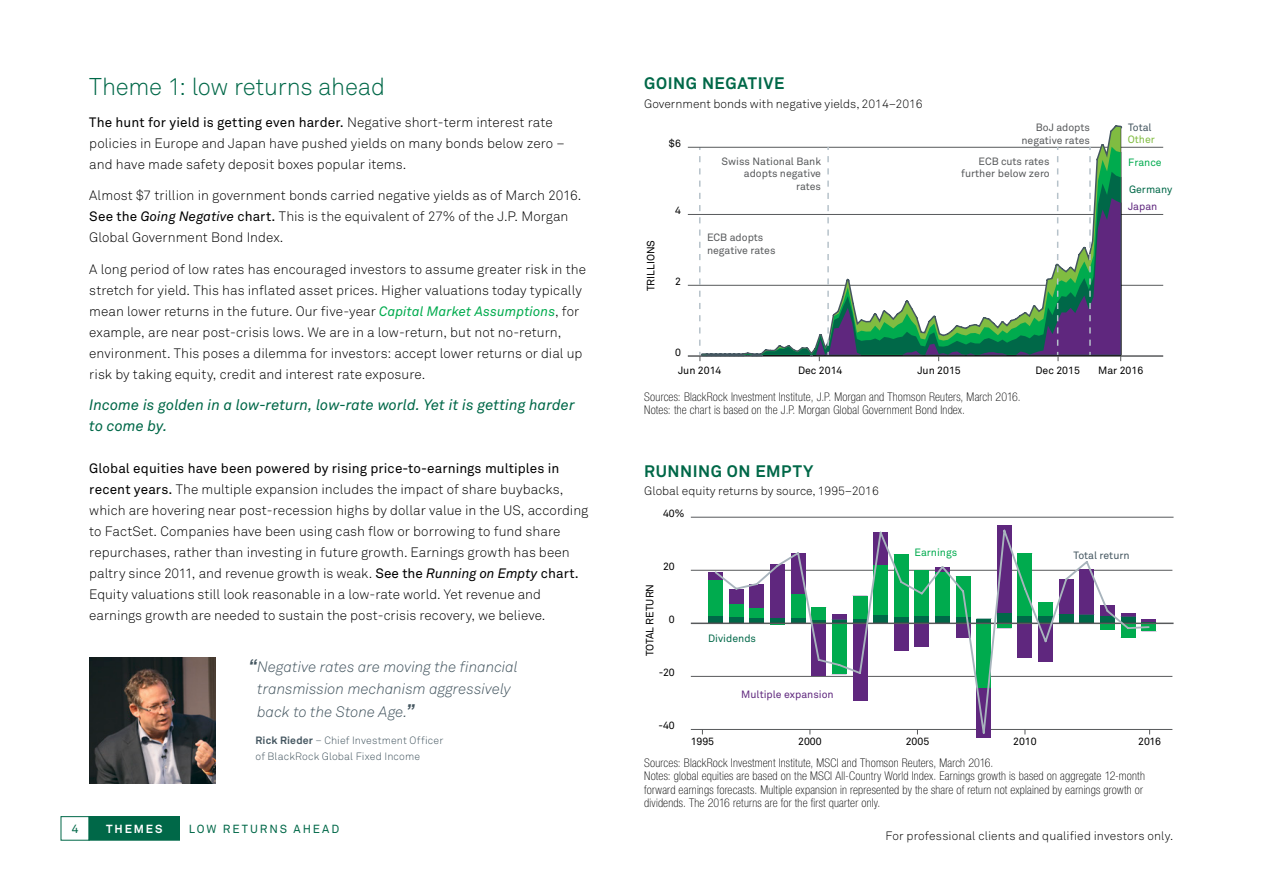
<style>
.page{position:relative;width:1263px;height:893px;background:#fff}
.page>*{position:absolute;margin:0;border:0;box-sizing:border-box;transform-origin:0 0}
.t1{font:24px "Akkurat Light Pro";letter-spacing:-.01em;color:#006848}
.t2{font:700 16.5px "Akkurat Pro";letter-spacing:.035em;color:#006848}
.t3{font:italic 15px/22.5px "Akkurat Light Pro";color:#445660}
.t4{font:italic 15px/21px "Akkurat Pro";color:#006848}
.t5{font:13.5px/21px "Akkurat Light Pro";color:#000}
.t6{font:13.5px "Akkurat Pro";letter-spacing:.005em;color:#000}
.t7{font:100 condensed 12px/13.5px "Helvetica Neue LT Std";letter-spacing:.015em;color:#000}
.t8{font:12px "Akkurat Light Pro";color:#000}
.t9{font:12px "Akkurat Pro";color:#006848}
.t10{font:11.7px "Akkurat Pro";letter-spacing:.16em;color:#006848}
.t11{font:700 11.7px "Akkurat Pro";letter-spacing:.16em;color:#fff}
.t12{font:10.5px/12.6px "Akkurat Pro";color:#57595b;text-align:right}
.t13{font:10.5px "Akkurat Pro";color:#000}
.t14{font:10.5px/15.8px "Akkurat Light Pro";letter-spacing:.015em;color:#445660}
.t15{font:10.5px "Akkurat Pro";color:#5f277e}
.t16{font:10.5px "Akkurat Pro";color:#006848}
.t17{font:10.5px "Akkurat Pro";color:#445660}
.t18{font:10.5px "Akkurat Pro";color:#00ab4e}
.t19{font:10.5px "Akkurat Pro";color:#80bc41}
.s1{font-family:"Akkurat Light Pro"}
.s2{font-family:"Akkurat Pro"}
.s3{font-family:"Akkurat Pro";font-style:italic}
.s4{font-family:"Akkurat Pro";font-style:italic;color:#00ab4e}
.s5{font-family:"Akkurat Pro";font-weight:700;font-size:18px}
.s6{font-family:"Akkurat Pro";font-weight:700}
</style>
<div class="page">
<div style="left:61px;top:816px;width:28px;height:24px;border:1px solid #006848"></div>
<div style="left:89px;top:817px;width:90px;height:23px;background:#006848"></div>
<div style="left:89px;top:816px;width:91px;height:24px;border:1px solid #006848"></div>
<img style="left:89px;top:657px;width:126px;height:126px">
<hr style="left:688px;top:355px;width:475px;height:2px;background:#57595b">
<hr style="left:688px;top:147px;width:475px;height:1px;background:#57595b">
<hr style="left:688px;top:214px;width:475px;height:1px;background:#57595b">
<hr style="left:688px;top:285px;width:475px;height:1px;background:#57595b">
<svg style="left:699px;top:125px;width:425px;height:234px"></svg>
<svg style="left:702px;top:127px;width:419px;height:20px"></svg>
<svg style="left:702px;top:147px;width:419px;height:25px"></svg>
<svg style="left:702px;top:172px;width:419px;height:26px"></svg>
<svg style="left:702px;top:198px;width:419px;height:157px"></svg>
<svg style="left:1089px;top:147px;width:2px;height:199px"></svg>
<svg style="left:1057px;top:352px;width:2px;height:9px"></svg>
<svg style="left:1057px;top:147px;width:1px;height:199px"></svg>
<svg style="left:827px;top:147px;width:2px;height:199px"></svg>
<hr style="left:691px;top:517px;width:482px;height:1px;background:#57595b">
<hr style="left:691px;top:570px;width:481px;height:1px;background:#57595b">
<hr style="left:691px;top:676px;width:481px;height:1px;background:#57595b">
<hr style="left:691px;top:729px;width:481px;height:1px;background:#57595b">
<div style="left:708px;top:572px;width:15px;height:8px;background:#5f277e"></div>
<div style="left:997px;top:526px;width:15px;height:87px;background:#5f277e"></div>
<hr style="left:1141px;top:619px;width:15px;height:3px;background:#5f277e">
<div style="left:708px;top:580px;width:15px;height:37px;background:#00ab4e"></div>
<div style="left:708px;top:617px;width:15px;height:6px;background:#006848"></div>
<div style="left:976px;top:688px;width:15px;height:49px;background:#5f277e"></div>
<div style="left:1141px;top:623px;width:15px;height:8px;background:#00ab4e"></div>
<hr style="left:691px;top:623px;width:482px;height:1px;background:#57595b">
<svg style="left:713px;top:529px;width:438px;height:206px"></svg>
<h1 class="t1" style="left:89px;top:73px;width:297px">Theme 1: low returns ahead</h1>
<p class="t6" style="left:89px;top:114px;width:465px">The hunt for yield is getting even harder. <span class="s1">Negative short-term interest rate</span></p>
<p class="t5" style="left:89px;top:133px;width:477px">policies in Europe and Japan have pushed yields on many bonds below zero – and have made safety deposit boxes popular items.</p>
<p class="t5" style="left:89px;top:185px;width:494px">Almost $7 trillion in government bonds carried negative yields as of March 2016.<br><span class="s2">See the</span> <span class="s3">Going Negative</span> <span class="s2">chart.</span> This is the equivalent of 27% of the J.P. Morgan<br>Global Government Bond Index.</p>
<p class="t5" style="left:89px;top:259px;width:498px">A long period of low rates has encouraged investors to assume greater risk in the stretch for yield. This has inflated asset prices. Higher valuations today typically mean lower returns in the future. Our five-year <span class="s4">Capital Market Assumptions</span>, for example, are near post-crisis lows. We are in a low-return, but not no-return, environment. This poses a dilemma for investors: accept lower returns or dial up risk by taking equity, credit and interest rate exposure.</p>
<p class="t4" style="left:89px;top:395px;width:487px">Income is golden in a low-return, low-rate world. Yet it is getting harder to come by.</p>
<p class="t6" style="left:89px;top:461px;width:472px">Global equities have been powered by rising price-to-earnings multiples in</p>
<p class="t5" style="left:89px;top:479px;width:501px"><span class="s2">recent years.</span> The multiple expansion includes the impact of share buybacks, which are hovering near post-recession highs by dollar value in the US, according to FactSet. Companies have been using cash flow or borrowing to fund share repurchases, rather than investing in future growth. Earnings growth has been paltry since 2011, and revenue growth is weak. <span class="s2">See the</span> <span class="s3">Running on Empty</span> <span class="s2">chart.<br></span>Equity valuations still look reasonable in a low-rate world. Yet revenue and earnings growth are needed to sustain the post-crisis recovery, we believe.</p>
<p class="t3" style="left:257px;top:655px;width:262px;text-indent:-8px"><span class="s5">“</span>Negative rates are moving the financial transmission mechanism aggressively back to the Stone Age.<span class="s5">”</span></p>
<p class="t14" style="left:255px;top:733px;width:189px"><span class="s6">Rick Rieder</span> – Chief Investment Officer of BlackRock Global Fixed Income</p>
<p class="t9" style="left:72px;top:822px;width:8px">4</p>
<p class="t11" style="left:106px;top:822px;width:58px">THEMES</p>
<p class="t10" style="left:189px;top:822px;width:152px">LOW RETURNS AHEAD</p>
<p class="t2" style="left:644px;top:73px;width:142px">GOING NEGATIVE</p>
<p class="t8" style="left:644px;top:96px;width:280px">Government bonds with negative yields, 2014–2016</p>
<p class="t13" style="left:669px;top:137px;width:14px">$6</p>
<p class="t13" style="left:645px;top:291px;width:53px;rotate:-90deg">TRILLIONS</p>
<p class="t13" style="left:675px;top:205px;width:7px">4</p>
<p class="t13" style="left:675px;top:276px;width:7px">2</p>
<p class="t13" style="left:675px;top:346px;width:7px">0</p>
<p class="t12" style="left:721px;top:155px;width:101px">Swiss National Bank adopts negative rates</p>
<p class="t12" style="left:707px;top:231px;width:70px;text-align:left">ECB adopts negative rates</p>
<p class="t12" style="left:1021px;top:121px;width:70px">BoJ adopts negative rates</p>
<p class="t17" style="left:1128px;top:122px;width:25px">Total</p>
<p class="t19" style="left:1128px;top:133px;width:29px">Other</p>
<p class="t12" style="left:961px;top:155px;width:90px">ECB cuts rates further below zero</p>
<p class="t18" style="left:1128px;top:156px;width:35px">France</p>
<p class="t16" style="left:1129px;top:183px;width:45px">Germany</p>
<p class="t15" style="left:1128px;top:200px;width:31px">Japan</p>
<p class="t13" style="left:678px;top:365px;width:45px">Jun 2014</p>
<p class="t13" style="left:798px;top:365px;width:46px">Dec 2014</p>
<p class="t13" style="left:917px;top:365px;width:45px">Jun 2015</p>
<p class="t13" style="left:1035px;top:365px;width:46px">Dec 2015</p>
<p class="t13" style="left:1098px;top:365px;width:47px">Mar 2016</p>
<p class="t7" style="left:644px;top:390px;width:378px">Sources: BlackRock Investment Institute, J.P. Morgan and Thomson Reuters, March 2016.<br>Notes: the chart is based on the J.P. Morgan Global Government Bond Index.</p>
<p class="t2" style="left:644px;top:460px;width:171px">RUNNING ON EMPTY</p>
<p class="t8" style="left:644px;top:483px;width:236px">Global equity returns by source, 1995–2016</p>
<p class="t13" style="left:663px;top:507px;width:23px">40%</p>
<p class="t13" style="left:644px;top:656px;width:74px;rotate:-90deg">TOTAL RETURN</p>
<p class="t13" style="left:663px;top:560px;width:13px">20</p>
<p class="t13" style="left:669px;top:614px;width:7px">0</p>
<p class="t13" style="left:659px;top:667px;width:17px">-20</p>
<p class="t13" style="left:658px;top:719px;width:18px">-40</p>
<p class="t16" style="left:708px;top:632px;width:49px">Dividends</p>
<p class="t15" style="left:741px;top:688px;width:94px">Multiple expansion</p>
<p class="t18" style="left:914px;top:546px;width:44px">Earnings</p>
<p class="t17" style="left:1074px;top:549px;width:57px">Total return</p>
<p class="t13" style="left:691px;top:735px;width:25px">1995</p>
<p class="t13" style="left:798px;top:735px;width:25px">2000</p>
<p class="t13" style="left:906px;top:735px;width:25px">2005</p>
<p class="t13" style="left:1013px;top:735px;width:25px">2010</p>
<p class="t13" style="left:1138px;top:735px;width:24px">2016</p>
<p class="t7" style="left:644px;top:756px;width:502px">Sources: BlackRock Investment Institute, MSCI and Thomson Reuters, March 2016.<br>Notes: global equities are based on the MSCI All-Country World Index. Earnings growth is based on aggregate 12-month forward earnings forecasts. Multiple expansion in represented by the share of return not explained by earnings growth or dividends. The 2016 returns are for the first quarter only.</p>
<p class="t8" style="left:885px;top:829px;width:289px">For professional clients and qualified investors only.</p>
</div>
